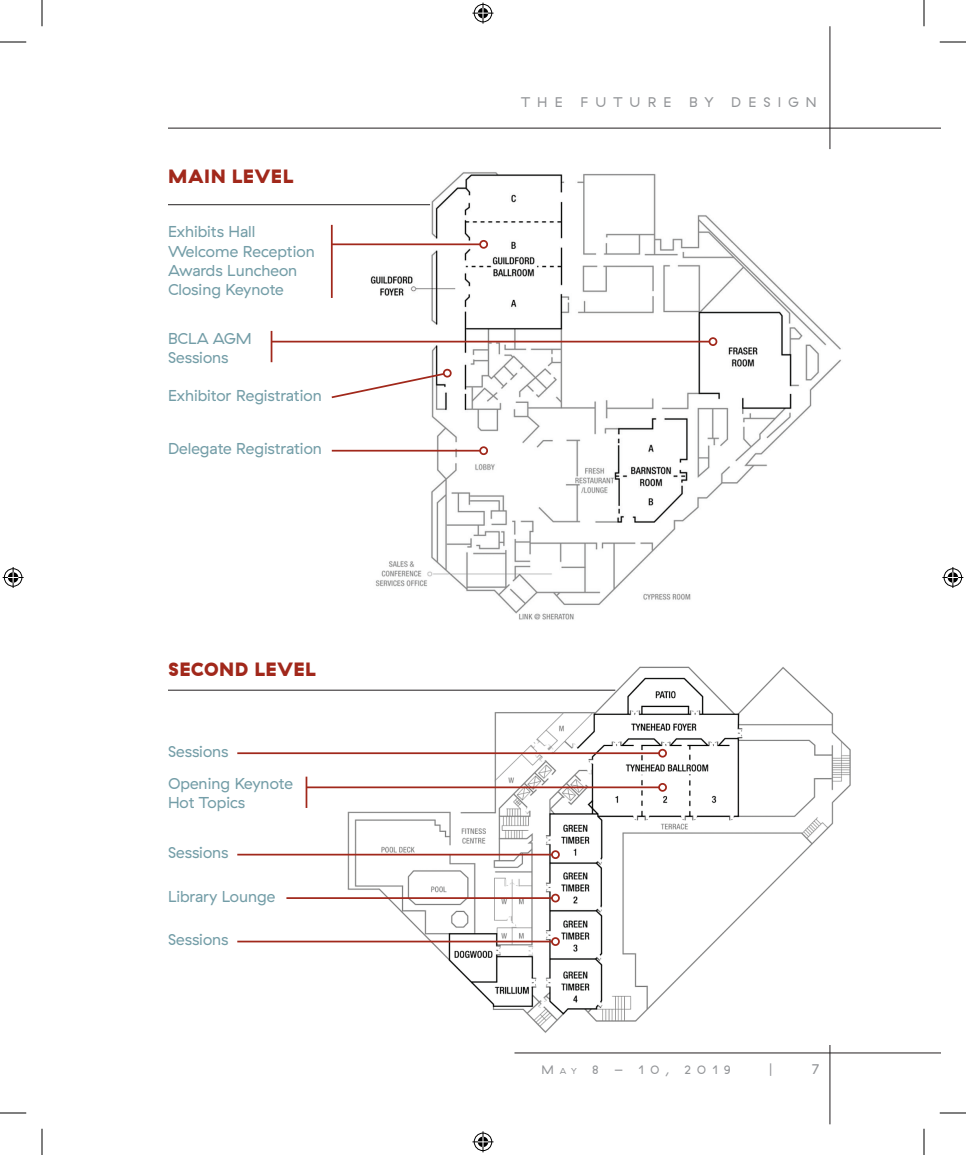
<style>
.page{position:relative;width:966px;height:1155px;background:#fff}
.page>*{position:absolute;margin:0;border:0;box-sizing:border-box;transform-origin:0 0}
.t1{font:900 19.25px "GT Haptik";letter-spacing:.03em;color:#a1281b}
.t2{font:15.75px/19.2px "GT Haptik";color:#739da7}
.t3{font:14px "GT Haptik";letter-spacing:.51em;color:#939598}
.t4{font:14px "GT Haptik";color:#939598}
.t5{font:12.25px "GT Haptik";letter-spacing:.48em;color:#939598}
.t6{font:8.58px "GT Haptik";color:#939598}
.s1{font-size:12.25px}
</style>
<div class="page">
<hr style="left:830px;top:26px;width:1px;height:123px;background:#231f20">
<hr style="left:830px;top:1031px;width:1px;height:93px;background:#231f20">
<hr style="left:514px;top:1053px;width:426px;height:1px;background:#231f20">
<hr style="left:168px;top:128px;width:772px;height:1px;background:#231f20">
<img style="left:341px;top:172px;width:500px;height:448px">
<img style="left:314px;top:666px;width:537px;height:379px">
<hr style="left:168px;top:204px;width:262px;height:1px;background:#231f20">
<hr style="left:168px;top:690px;width:447px;height:1px;background:#231f20">
<hr style="left:331px;top:225px;width:2px;height:73px;background:#a1281b">
<hr style="left:271px;top:331px;width:1px;height:31px;background:#a1281b">
<hr style="left:306px;top:777px;width:1px;height:31px;background:#a1281b">
<hr style="left:332px;top:243px;width:148px;height:2px;background:#a1281b">
<div style="left:479px;top:240px;width:9px;height:9px;border:2px solid #a1281b;border-radius:50%"></div>
<svg style="left:331px;top:372px;width:115px;height:27px"></svg>
<div style="left:443px;top:369px;width:9px;height:9px;border:2px solid #a1281b;border-radius:50%"></div>
<hr style="left:332px;top:450px;width:148px;height:2px;background:#a1281b">
<div style="left:479px;top:446px;width:9px;height:9px;border:2px solid #a1281b;border-radius:50%"></div>
<hr style="left:272px;top:341px;width:437px;height:1px;background:#a1281b">
<div style="left:709px;top:337px;width:8px;height:9px;border:2px solid #a1281b;border-radius:50%"></div>
<hr style="left:306px;top:786px;width:353px;height:2px;background:#a1281b">
<div style="left:658px;top:783px;width:9px;height:9px;border:2px solid #a1281b;border-radius:50%"></div>
<hr style="left:237px;top:752px;width:422px;height:2px;background:#a1281b">
<div style="left:658px;top:749px;width:9px;height:9px;border:2px solid #a1281b;border-radius:50%"></div>
<hr style="left:237px;top:854px;width:315px;height:2px;background:#a1281b">
<div style="left:551px;top:850px;width:9px;height:9px;border:2px solid #a1281b;border-radius:50%"></div>
<hr style="left:286px;top:897px;width:266px;height:2px;background:#a1281b">
<div style="left:551px;top:894px;width:9px;height:8px;border:2px solid #a1281b;border-radius:50%"></div>
<hr style="left:237px;top:941px;width:315px;height:1px;background:#a1281b">
<div style="left:551px;top:937px;width:9px;height:9px;border:2px solid #a1281b;border-radius:50%"></div>
<svg style="left:0;top:42px;width:26px;height:1px"></svg>
<svg style="left:940px;top:42px;width:26px;height:1px"></svg>
<svg style="left:0;top:1113px;width:26px;height:1px"></svg>
<svg style="left:940px;top:1113px;width:26px;height:1px"></svg>
<svg style="left:42px;top:0;width:1px;height:26px"></svg>
<svg style="left:42px;top:1129px;width:1px;height:26px"></svg>
<svg style="left:924px;top:0;width:1px;height:26px"></svg>
<svg style="left:924px;top:1129px;width:1px;height:26px"></svg>
<svg style="left:472px;top:3px;width:22px;height:21px"></svg>
<svg style="left:472px;top:1131px;width:22px;height:21px"></svg>
<svg style="left:3px;top:567px;width:21px;height:21px"></svg>
<svg style="left:942px;top:567px;width:21px;height:21px"></svg>
<p class="t1" style="left:168px;top:164px;width:126px">MAIN LEVEL</p>
<p class="t2" style="left:168px;top:223px;width:148px">Exhibits Hall<br>Welcome Reception<br>Awards Luncheon<br>Closing Keynote</p>
<p class="t2" style="left:168px;top:329px;width:85px">BCLA AGM<br>Sessions</p>
<p class="t2" style="left:168px;top:387px;width:155px">Exhibitor Registration</p>
<p class="t2" style="left:168px;top:439px;width:155px">Delegate Registration</p>
<p class="t1" style="left:168px;top:656px;width:149px">SECOND LEVEL</p>
<p class="t2" style="left:168px;top:742px;width:62px">Sessions</p>
<p class="t2" style="left:168px;top:774px;width:126px">Opening Keynote<br>Hot Topics</p>
<p class="t2" style="left:168px;top:843px;width:62px">Sessions</p>
<p class="t2" style="left:168px;top:887px;width:109px">Library Lounge</p>
<p class="t2" style="left:168px;top:930px;width:62px">Sessions</p>
<p class="t3" style="left:521px;top:94px;width:43px">THE</p>
<p class="t3" style="left:581px;top:94px;width:92px">FUTURE</p>
<p class="t3" style="left:689px;top:94px;width:26px">B Y</p>
<p class="t3" style="left:731px;top:94px;width:87px">DESIGN</p>
<p class="t6" style="left:541px;top:1066px;width:37px"><span class="s1">M</span>ay</p>
<p class="t5" style="left:592px;top:1062px;width:8px">8</p>
<p class="t5" style="left:614px;top:1062px;width:118px">– 10, 2019</p>
<p class="t4" style="left:769px;top:1061px;width:5px">|</p>
<p class="t4" style="left:812px;top:1061px;width:9px">7</p>
</div>
